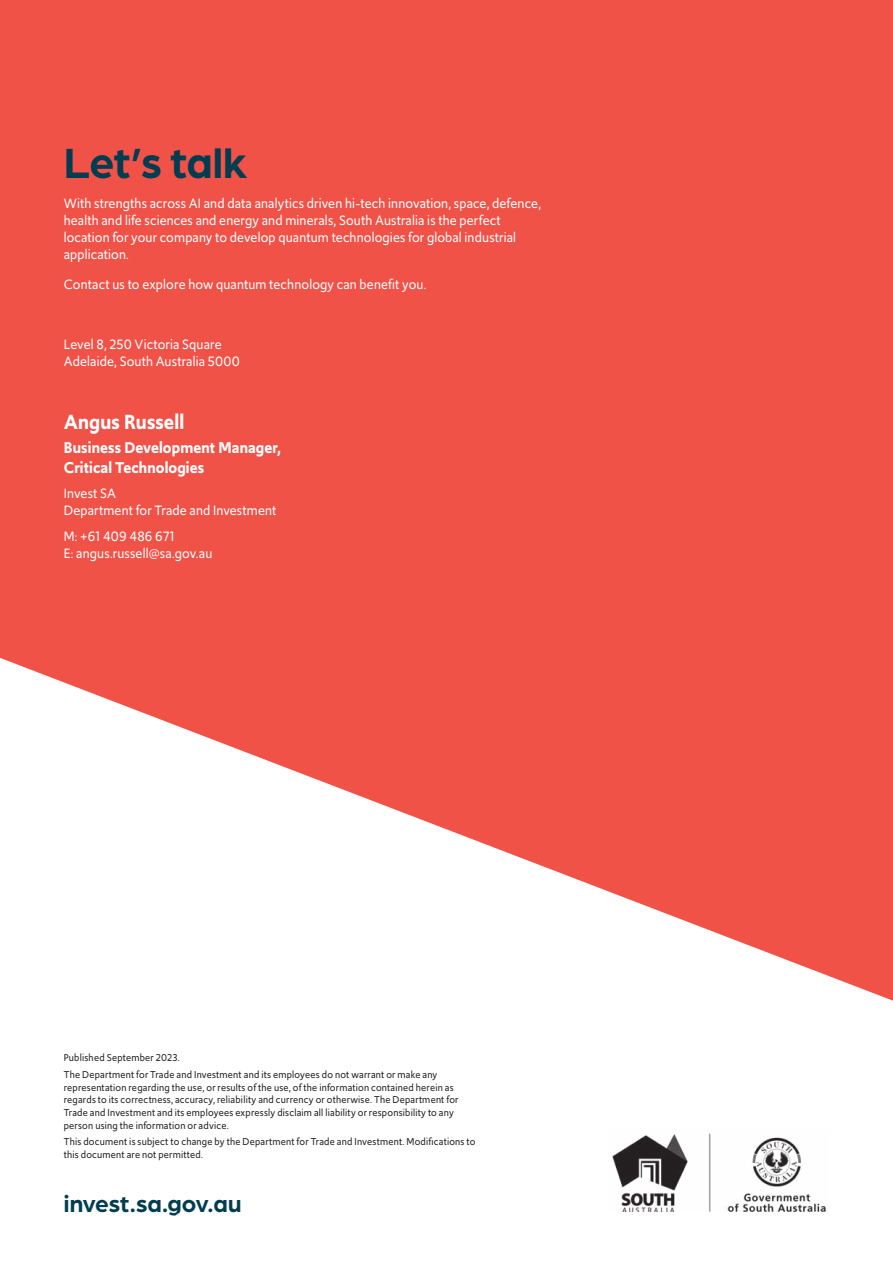
<style>
.page{position:relative;width:893px;height:1263px;background:#f05248}
.page>*{position:absolute;margin:0;border:0;box-sizing:border-box;transform-origin:0 0}
.HL_30pt{font:700 45px "Arboria";letter-spacing:-.015em;color:#013d50}
.t1{font:700 24px "Arboria";letter-spacing:-.005em;color:#013d50}
.Body_9_5pt{font:600 21.6px "Upgrade";letter-spacing:.005em;color:#fff}
.Body_9_5pt-2{font:600 16.5px/19.8px "Upgrade";letter-spacing:.01em;color:#fff}
.Body_9_5pt-3{font:14.25px/17.1px "Upgrade";letter-spacing:.01em;color:#fff}
.Body_9_5pt-4{font:10.5px/12.6px "Upgrade";letter-spacing:.025em;color:#231f20}
</style>
<div class="page">
<svg style="left:0;top:658px;width:893px;height:605px;fill:#fff"></svg>
<img style="left:609px;top:1131px;width:220px;height:81px">
<p class="HL_30pt" style="left:64px;top:132px;width:185px">Let’s talk</p>
<p class="Body_9_5pt-3" style="left:64px;top:195px;width:479px">With strengths across AI and data analytics driven hi-tech innovation, space, defence, health and life sciences and energy and minerals, South Australia is the perfect location for your company to develop quantum technologies for global industrial application.</p>
<p class="Body_9_5pt-3" style="left:64px;top:276px;width:364px">Contact us to explore how quantum technology can benefit you.</p>
<p class="Body_9_5pt-3" style="left:64px;top:335px;width:178px">Level 8, 250 Victoria Square<br>Adelaide, South Australia 5000</p>
<p class="Body_9_5pt" style="left:64px;top:407px;width:122px">Angus Russell</p>
<p class="Body_9_5pt-2" style="left:64px;top:438px;width:219px">Business Development Manager,<br>Critical Technologies</p>
<p class="Body_9_5pt-3" style="left:64px;top:485px;width:214px">Invest SA<br>Department for Trade and Investment</p>
<p class="Body_9_5pt-3" style="left:64px;top:528px;width:150px">M: +61 409 486 671<br>E: angus.russell@sa.gov.au</p>
<p class="Body_9_5pt-4" style="left:64px;top:1051px;width:117px">Published September 2023.</p>
<p class="Body_9_5pt-4" style="left:64px;top:1068px;width:396px">The Department for Trade and Investment and its employees do not warrant or make any representation regarding the use, or results of the use, of the information contained herein as regards to its correctness, accuracy, reliability and currency or otherwise. The Department for Trade and Investment and its employees expressly disclaim all liability or responsibility to any person using the information or advice.</p>
<p class="Body_9_5pt-4" style="left:64px;top:1135px;width:413px">This document is subject to change by the Department for Trade and Investment. Modifications to this document are not permitted.</p>
<p class="t1" style="left:64px;top:1187px;width:179px">invest.sa.gov.au</p>
</div>
